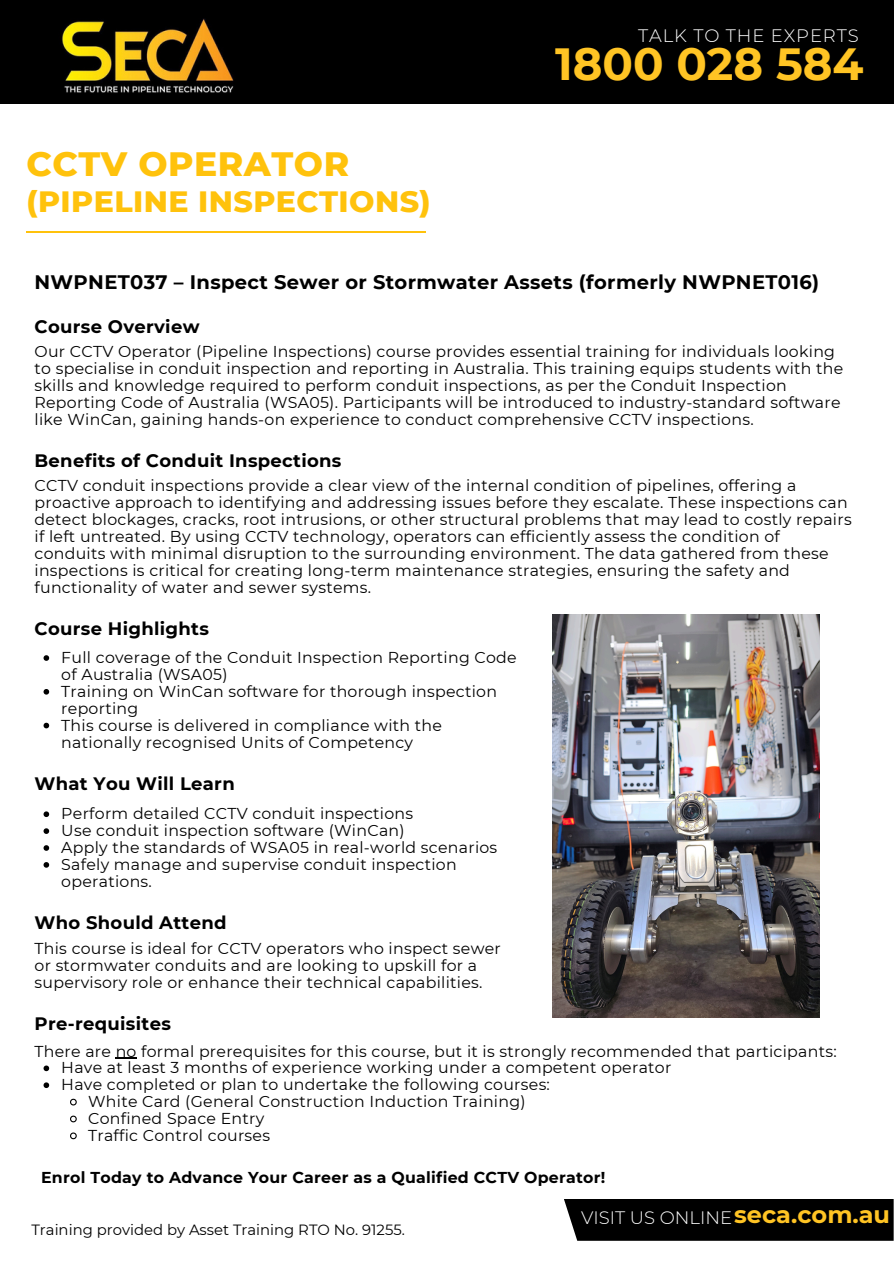
<style>
.page{position:relative;width:894px;height:1264px;background:#fff}
.page>*{position:absolute;margin:0;border:0;box-sizing:border-box;transform-origin:0 0}
.t1{font:700 45px "Montserrat";color:#ffc424}
.t2{font:800 34.5px "Montserrat";letter-spacing:.015em;color:#ffc20c}
.t3{font:800 30px "Montserrat";letter-spacing:.015em;color:#ffc20c}
.t4{font:700 24px "Montserrat";color:#ffc424}
.t5{font:700 19.5px "Montserrat";letter-spacing:.015em;color:#000}
.t6{font:700 18px "Montserrat";letter-spacing:.015em;color:#000}
.t7{font:300 18px "Montserrat";letter-spacing:.05em;color:#fff}
.t8{font:300 18px "Montserrat";color:#fff}
.t9{font:15.75px/16.8px "Montserrat";letter-spacing:.015em;color:#000}
.t10{font:700 15.75px "Montserrat";letter-spacing:.015em;color:#000}
.t11{font:14.85px "Montserrat";color:#000}
</style>
<div class="page">
<div style="left:0;top:0;width:893px;height:104px;background:#000"></div>
<img style="left:42px;top:19px;width:214px;height:76px">
<hr style="left:26px;top:232px;width:400px;height:1px;background:#ffc20c">
<svg style="left:44px;top:655px;width:5px;height:6px"></svg>
<svg style="left:44px;top:689px;width:5px;height:5px"></svg>
<svg style="left:44px;top:722px;width:5px;height:6px"></svg>
<svg style="left:44px;top:811px;width:5px;height:6px"></svg>
<svg style="left:44px;top:828px;width:5px;height:6px"></svg>
<svg style="left:44px;top:845px;width:5px;height:5px"></svg>
<svg style="left:44px;top:862px;width:5px;height:5px"></svg>
<svg style="left:116px;top:1057px;width:21px;height:1px"></svg>
<svg style="left:44px;top:1065px;width:5px;height:6px"></svg>
<svg style="left:44px;top:1082px;width:5px;height:6px"></svg>
<svg style="left:70px;top:1098px;width:7px;height:8px"></svg>
<svg style="left:70px;top:1115px;width:7px;height:8px"></svg>
<svg style="left:70px;top:1132px;width:7px;height:8px"></svg>
<img style="left:552px;top:614px;width:267px;height:403px">
<div style="left:564px;top:1199px;width:329px;height:41px;background:#000"></div>
<h4 class="t2" style="left:26px;top:143px;width:324px">CCTV OPERATOR</h4>
<h4 class="t3" style="left:26px;top:183px;width:405px">(PIPELINE INSPECTIONS)</h4>
<h1 class="t7" style="left:638px;top:24px;width:222px">TALK TO THE EXPERTS</h1>
<h1 class="t1" style="left:555px;top:36px;width:310px">1800 028 584</h1>
<h4 class="t5" style="left:35px;top:270px;width:786px">NWPNET037 – Inspect Sewer or Stormwater Assets (formerly NWPNET016)</h4>
<p class="t6" style="left:35px;top:316px;width:166px">Course Overview</p>
<p class="t9" style="left:35px;top:343px;width:810px">Our CCTV Operator (Pipeline Inspections) course provides essential training for individuals looking to specialise in conduit inspection and reporting in Australia. This training equips students with the skills and knowledge required to perform conduit inspections, as per the Conduit Inspection Reporting Code of Australia (WSA05). Participants will be introduced to industry-standard software like WinCan, gaining hands-on experience to conduct comprehensive CCTV inspections.</p>
<p class="t6" style="left:35px;top:449px;width:308px">Benefits of Conduit Inspections</p>
<h5 class="t9" style="left:35px;top:477px;width:818px">CCTV conduit inspections provide a clear view of the internal condition of pipelines, offering a proactive approach to identifying and addressing issues before they escalate. These inspections can detect blockages, cracks, root intrusions, or other structural problems that may lead to costly repairs if left untreated. By using CCTV technology, operators can efficiently assess the condition of conduits with minimal disruption to the surrounding environment. The data gathered from these inspections is critical for creating long-term maintenance strategies, ensuring the safety and functionality of water and sewer systems.</h5>
<p class="t6" style="left:35px;top:617px;width:176px">Course Highlights</p>
<h4 class="t9" style="left:61px;top:649px;width:457px">Full coverage of the Conduit Inspection Reporting Code of Australia (WSA05)</h4>
<p class="t9" style="left:61px;top:682px;width:437px">Training on WinCan software for thorough inspection reporting</p>
<p class="t9" style="left:61px;top:716px;width:382px">This course is delivered in compliance with the nationally recognised Units of Competency</p>
<h4 class="t6" style="left:35px;top:772px;width:202px">What You Will Learn</h4>
<p class="t9" style="left:61px;top:805px;width:353px">Perform detailed CCTV conduit inspections</p>
<p class="t9" style="left:61px;top:822px;width:345px">Use conduit inspection software (WinCan)</p>
<p class="t9" style="left:61px;top:839px;width:437px">Apply the standards of WSA05 in real-world scenarios</p>
<h4 class="t9" style="left:61px;top:855px;width:397px">Safely manage and supervise conduit inspection operations.</h4>
<p class="t6" style="left:35px;top:911px;width:193px">Who Should Attend</p>
<p class="t9" style="left:35px;top:939px;width:468px">This course is ideal for CCTV operators who inspect sewer or stormwater conduits and are looking to upskill for a supervisory role or enhance their technical capabilities.</p>
<p class="t6" style="left:35px;top:1012px;width:138px">Pre-requisites</p>
<p class="t9" style="left:35px;top:1042px;width:803px">There are no formal prerequisites for this course, but it is strongly recommended that participants:</p>
<p class="t9" style="left:61px;top:1059px;width:611px">Have at least 3 months of experience working under a competent operator</p>
<h4 class="t9" style="left:61px;top:1076px;width:490px">Have completed or plan to undertake the following courses:</h4>
<p class="t9" style="left:88px;top:1093px;width:439px">White Card (General Construction Induction Training)</p>
<h4 class="t9" style="left:88px;top:1109px;width:178px">Confined Space Entry</h4>
<p class="t9" style="left:88px;top:1126px;width:183px">Traffic Control courses</p>
<p class="t10" style="left:41px;top:1167px;width:565px">Enrol Today to Advance Your Career as a Qualified CCTV Operator!</p>
<h3 class="t11" style="left:31px;top:1220px;width:375px">Training provided by Asset Training RTO No. 91255.</h3>
<h3 class="t8" style="left:581px;top:1206px;width:152px">VISIT US ONLINE</h3>
<h2 class="t4" style="left:734px;top:1200px;width:157px">seca.com.au</h2>
</div>
